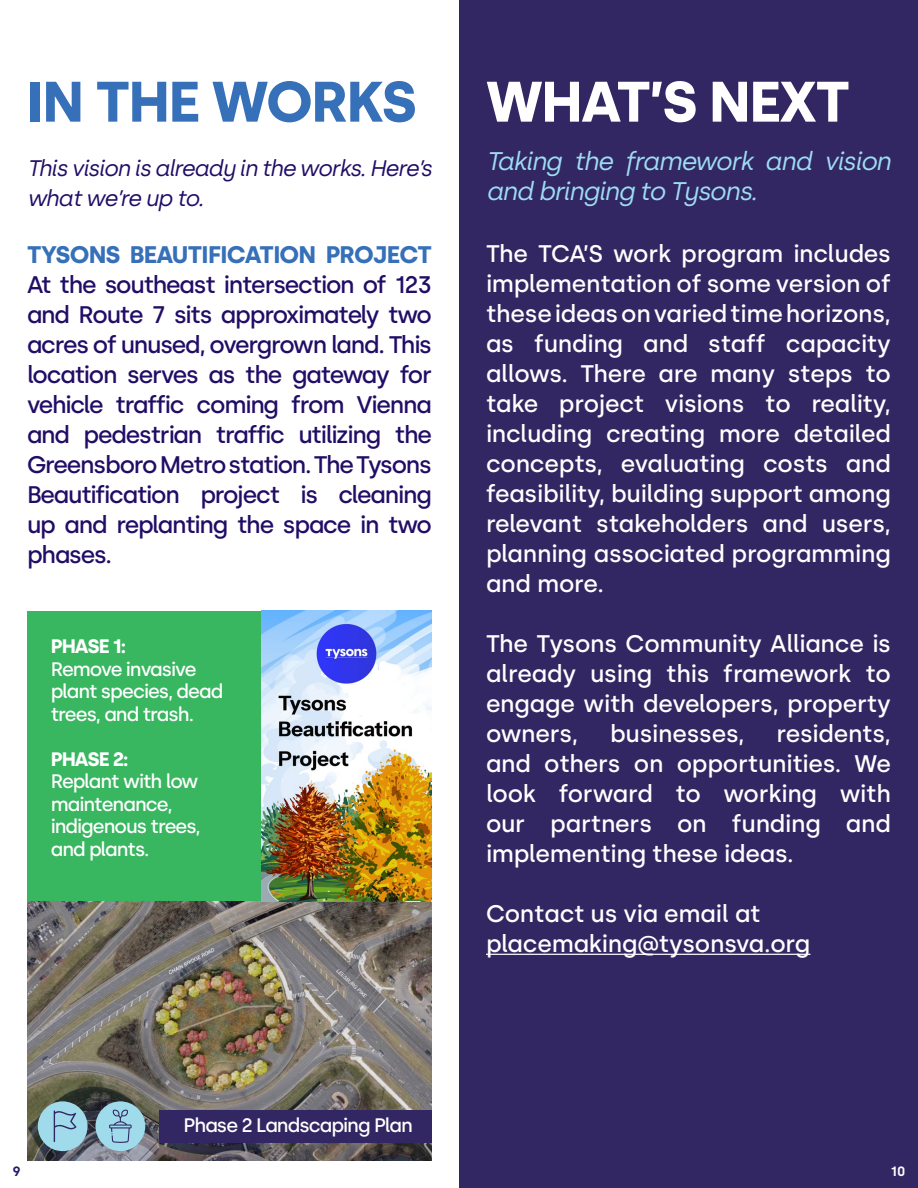
<style>
.page{position:relative;width:918px;height:1188px;background:#fff}
.page>*{position:absolute;margin:0;border:0;box-sizing:border-box;transform-origin:0 0}
.t1{font:700 57px "Silka";letter-spacing:-.03em;color:#3670b8}
.t2{font:italic 25.5px/30px "Silka";letter-spacing:-.05em;color:#9edcf3}
.t3{font:500 24px/30px "Silka";letter-spacing:-.01em;color:#fff;text-align:justify}
.t4{font:500 24px/30px "Silka";letter-spacing:-.05em;color:#210d66;text-align:justify}
.t5{font:700 24px "Silka";letter-spacing:-.03em;color:#3670b8}
.t6{font:italic 22.5px/30px "Silka";letter-spacing:-.05em;color:#210d66}
.t7{font:500 19.5px/22.5px "Silka";letter-spacing:-.05em;color:#fff}
.t8{font:700 19.5px "Silka";letter-spacing:-.05em;color:#fff}
.t9{font:600 13.5px "Silka";color:#fff}
.t10{font:600 13.5px "Silka";color:#1f1c6b}
.s1{color:#fff}
</style>
<div class="page">
<div style="left:27px;top:611px;width:305px;height:297px;background:#38b660"></div>
<img style="left:27px;top:901px;width:405px;height:260px">
<div style="left:459px;top:0;width:459px;height:1188px;background:#322762"></div>
<hr style="left:486px;top:954px;width:324px;height:1px;background:#fff">
<div style="left:38px;top:1101px;width:50px;height:50px;background:#9fdbeb;border-radius:50%"></div>
<svg style="left:54px;top:1110px;width:23px;height:32px"></svg>
<div style="left:95px;top:1101px;width:50px;height:50px;background:#9fdbeb;border-radius:50%"></div>
<svg style="left:109px;top:1109px;width:23px;height:34px"></svg>
<div style="left:160px;top:1110px;width:272px;height:32px;background:#322762"></div>
<img style="left:261px;top:611px;width:171px;height:290px">
<h1 class="t1" style="left:27px;top:68px;width:825px">IN THE WORKS <span class="s1">WHAT’S NEXT</span></h1>
<p class="t6" style="left:27px;top:153px;width:406px">This vision is already in the works. Here’s what we’re up to.</p>
<p class="t2" style="left:486px;top:147px;width:407px">Taking the framework and vision and bringing to Tysons.</p>
<p class="t3" style="left:486px;top:238px;width:407px">The TCA’S work program includes implementation of some version of these ideas on varied time horizons, as funding and staff capacity allows. There are many steps to take project visions to reality, including creating more detailed concepts, evaluating costs and feasibility, building support among relevant stakeholders and users, planning associated programming and more.</p>
<p class="t5" style="left:27px;top:240px;width:407px">TYSONS BEAUTIFICATION PROJECT</p>
<p class="t4" style="left:27px;top:269px;width:407px">At the southeast intersection of 123 and Route 7 sits approximately two acres of unused, overgrown land. This location serves as the gateway for vehicle traffic coming from Vienna and pedestrian traffic utilizing the Greensboro Metro station. The Tysons Beautification project is cleaning up and replanting the space in two phases.</p>
<p class="t8" style="left:51px;top:635px;width:77px">PHASE 1:</p>
<p class="t7" style="left:51px;top:658px;width:174px">Remove invasive plant species, dead trees, and trash.</p>
<p class="t8" style="left:51px;top:748px;width:79px">PHASE 2:</p>
<p class="t7" style="left:51px;top:770px;width:152px">Replant with low maintenance, indigenous trees, and plants.</p>
<p class="t10" style="left:12px;top:1164px;width:10px">9</p>
<p class="t7" style="left:184px;top:1114px;width:231px">Phase 2 Landscaping Plan</p>
<p class="t3" style="left:486px;top:628px;width:407px">The Tysons Community Alliance is already using this framework to engage with developers, property owners,</p>
<p class="t3" style="left:486px;top:718px;width:407px;text-indent:290px">residents, and others on opportunities. We look forward to working with our partners on funding and implementing these ideas.</p>
<p class="t3" style="left:486px;top:898px;width:326px">Contact us via email at placemaking@tysonsva.org</p>
<p class="t3" style="left:610px;top:718px;width:136px">businesses,</p>
<p class="t9" style="left:891px;top:1164px;width:16px">10</p>
</div>
